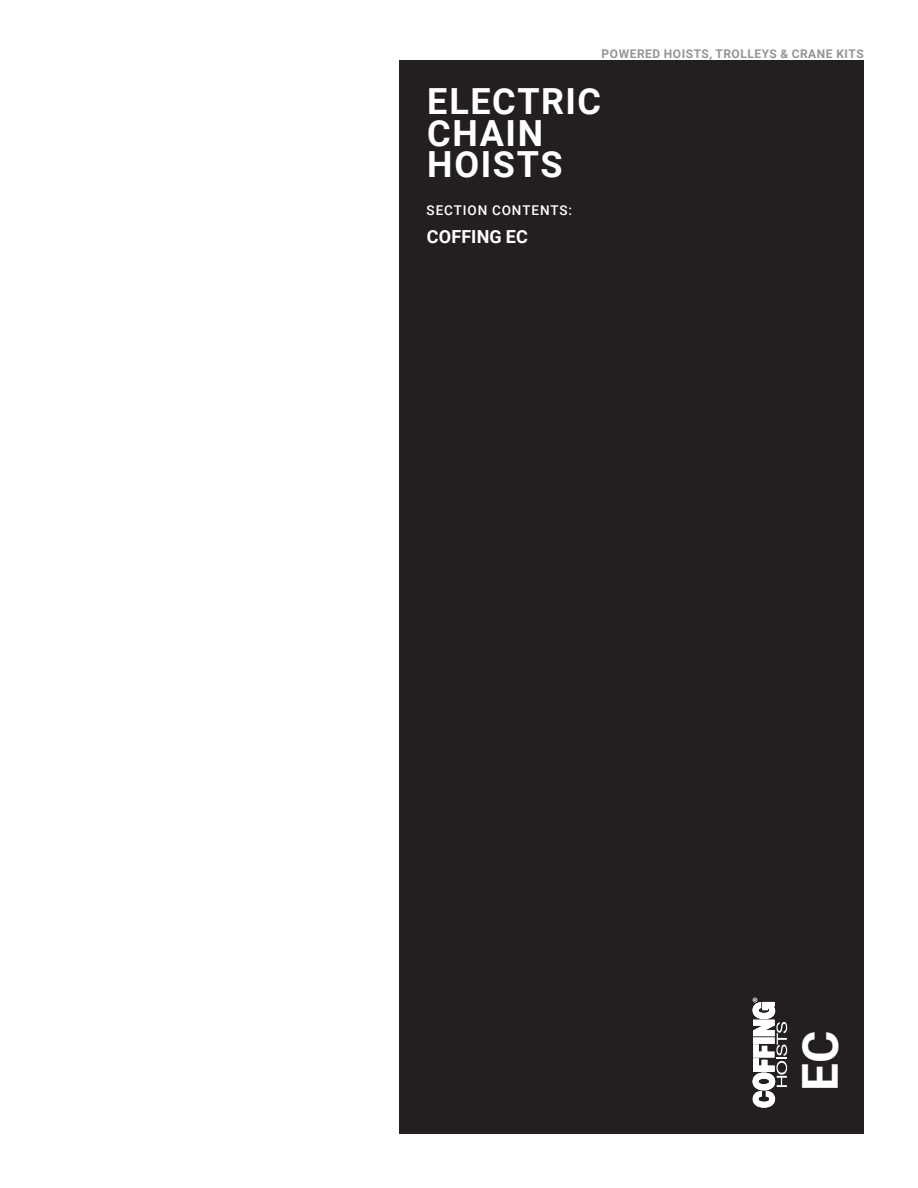
<style>
.page{position:relative;width:918px;height:1188px;background:#fff}
.page>*{position:absolute;margin:0;border:0;box-sizing:border-box;transform-origin:0 0}
.t1{font:700 49.5px "Roboto";color:#fff}
.t2{font:700 36px/31.5px "Roboto";letter-spacing:.045em;color:#fff}
.t3{font:700 18px "Roboto";letter-spacing:.01em;color:#fff}
.t4{font:500 13.5px "Roboto";letter-spacing:.065em;color:#fff}
.t5{font:700 12px "Roboto";letter-spacing:.045em;color:#939598}
</style>
<div class="page">
<div style="left:400px;top:61px;width:464px;height:1073px;background:#231f20"></div>
<svg style="left:753px;top:998px;width:34px;height:110px"></svg>
<p class="t5" style="left:602px;top:45px;width:264px">POWERED HOISTS, TROLLEYS &amp; CRANE KITS</p>
<h2 class="t2" style="left:427px;top:84px;width:175px">ELECTRIC<br>CHAIN<br>HOISTS</h2>
<p class="t4" style="left:427px;top:201px;width:147px">SECTION CONTENTS:</p>
<h3 class="t3" style="left:427px;top:224px;width:102px">COFFING EC</h3>
<h1 class="t1" style="left:786px;top:1091px;width:62px;rotate:-90deg">EC</h1>
</div>
